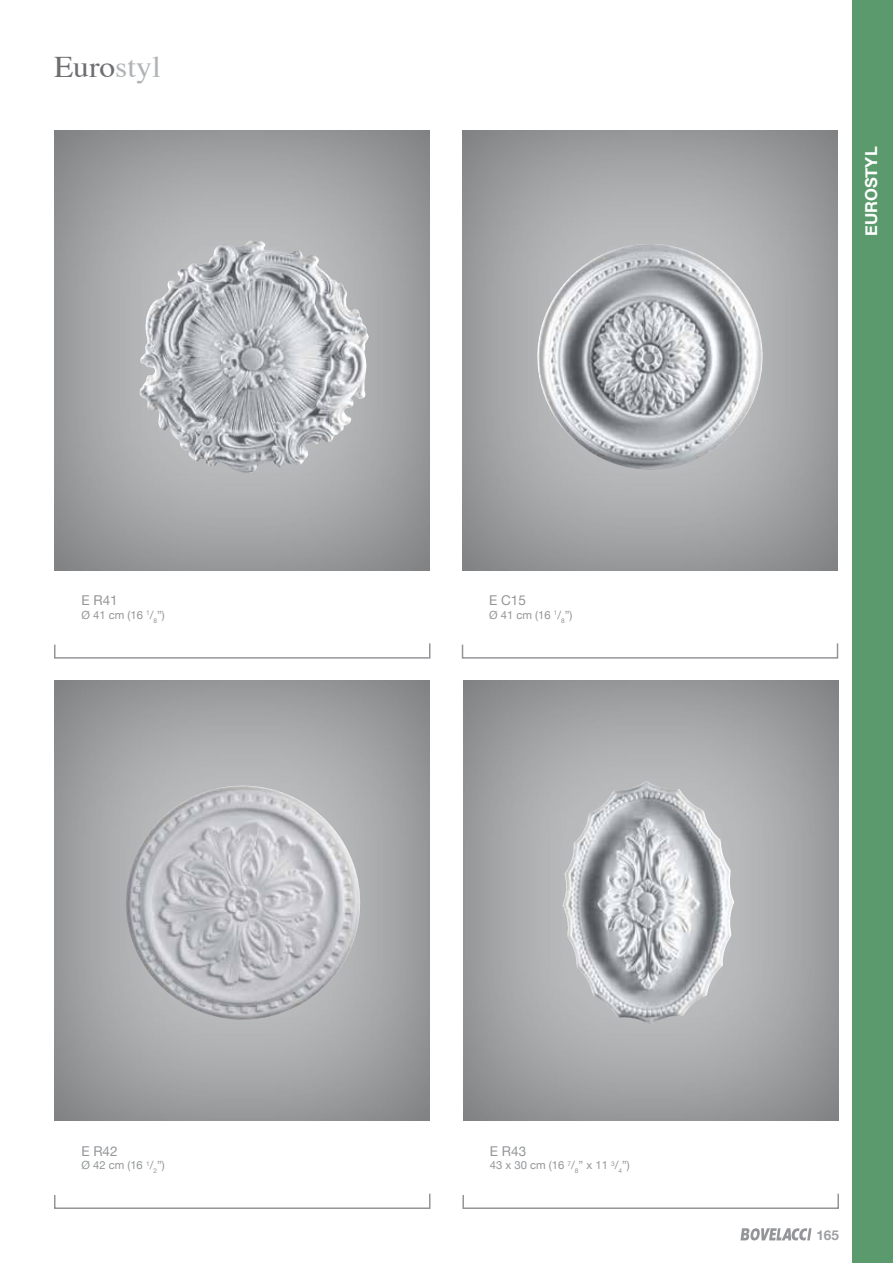
<style>
.page{position:relative;width:893px;height:1263px;background:#fff}
.page>*{position:absolute;margin:0;border:0;box-sizing:border-box;transform-origin:0 0}
.t1{font:30px "Times";color:#6d6e71;scale:1.05 1}
.t2{font:700 16.5px "Helvetica Neue";color:#fff}
.t3{font:13.5px "Helvetica Neue";color:#939598}
.t4{font:700 13.5px "Helvetica Neue";color:#9d9fa2}
.t5{font:11.25px "Helvetica Neue";color:#939598}
.s1{color:#b1b4b6}
</style>
<div class="page">
<div style="left:853px;top:0;width:40px;height:1263px;background:#5a9a6d"></div>
<div style="left:54px;top:128px;width:378px;height:444px;background:#000;opacity:.44"></div>
<div style="left:462px;top:128px;width:378px;height:444px;background:#000;opacity:.44"></div>
<svg style="left:54px;top:643px;width:377px;height:16px"></svg>
<svg style="left:461px;top:643px;width:378px;height:16px"></svg>
<img style="left:156px;top:240px;width:96px;height:60px">
<img style="left:552px;top:244px;width:99px;height:56px">
<div style="left:462px;top:678px;width:378px;height:444px;background:#000;opacity:.44"></div>
<svg style="left:462px;top:1193px;width:377px;height:16px"></svg>
<img style="left:572px;top:782px;width:72px;height:78px">
<div style="left:54px;top:678px;width:378px;height:444px;background:#000;opacity:.44"></div>
<svg style="left:54px;top:1193px;width:377px;height:16px"></svg>
<img style="left:172px;top:786px;width:67px;height:23px">
<svg style="left:740px;top:1228px;width:71px;height:12px"></svg>
<h1 class="t1" style="left:54px;top:38px;width:103px">Euro<span class="s1">styl</span></h1>
<p class="t3" style="left:81px;top:592px;width:38px">E R41</p>
<p class="t5" style="left:81px;top:608px;width:85px">Ø 41 cm (16 <sup>1</sup>/<sub>8</sub>”)</p>
<p class="t3" style="left:81px;top:1143px;width:38px">E R42</p>
<p class="t5" style="left:81px;top:1158px;width:85px">Ø 42 cm (16 <sup>1</sup>/<sub>2</sub>”)</p>
<p class="t3" style="left:489px;top:592px;width:38px">E C15</p>
<p class="t5" style="left:489px;top:608px;width:85px">Ø 41 cm (16 <sup>1</sup>/<sub>8</sub>”)</p>
<h2 class="t2" style="left:861px;top:236px;width:91px;rotate:-90deg">EUROSTYL</h2>
<p class="t3" style="left:490px;top:1143px;width:38px">E R43</p>
<p class="t5" style="left:490px;top:1158px;width:141px">43 x 30 cm (16 <sup>7</sup>/<sub>8</sub>” x 11 <sup>3</sup>/<sub>4</sub>”)</p>
<p class="t4" style="left:816px;top:1227px;width:24px">165</p>
</div>
